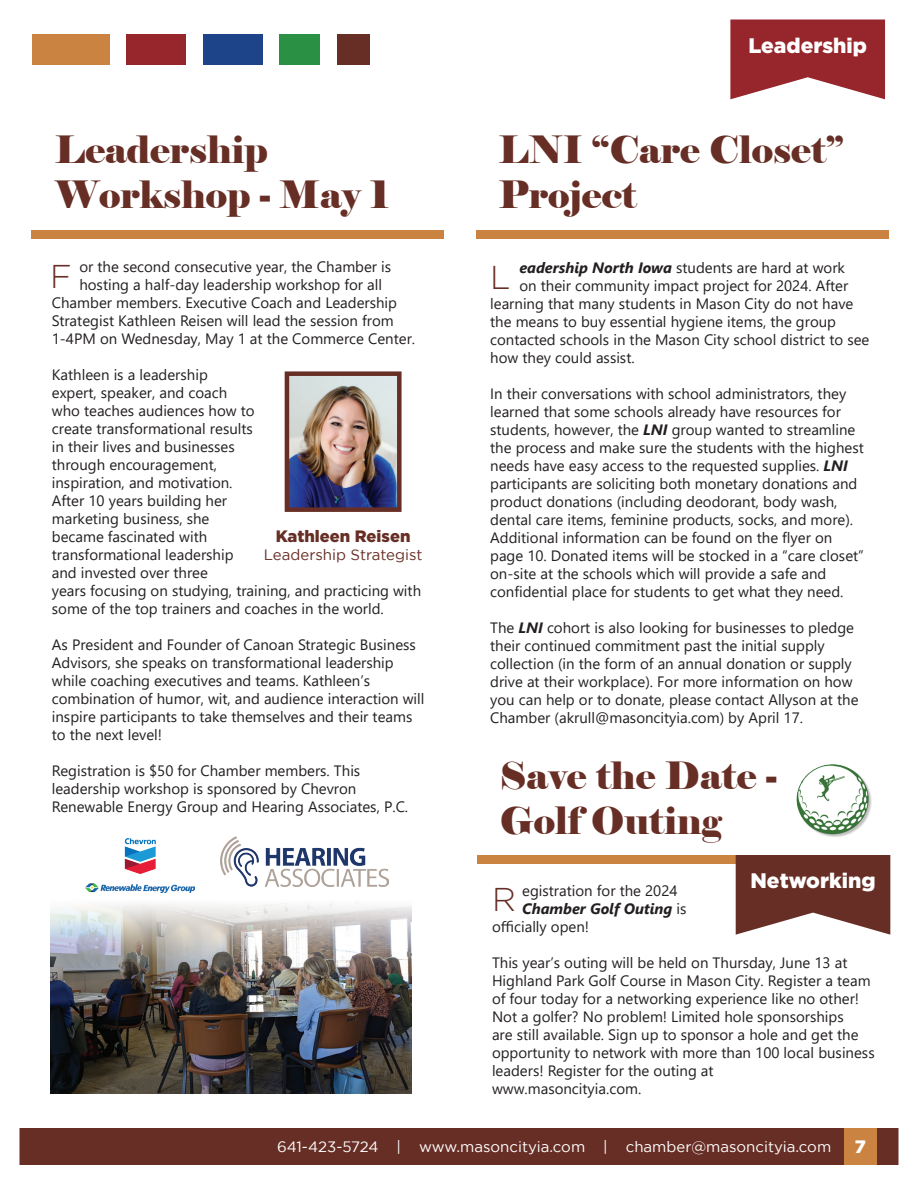
<style>
.page{position:relative;width:918px;height:1188px;background:#fff}
.page>*{position:absolute;margin:0;border:0;box-sizing:border-box;transform-origin:0 0}
.t1{font:37.5px/45px "Elephant";color:#672e25}
.t2{font:300 33px "Gotham";color:#672e25}
.t3{font:900 21px "Gotham";color:#fff}
.t4{font:900 18px "Gotham";color:#fff}
.t5{font:900 16.5px "Gotham";color:#672e25}
.t6{font:15px/18px "Segoe UI";color:#231f20}
.t7{font:15px "Gotham";color:#fff}
.t8{font:15px "Gotham";color:#672e25}
.t9{font:italic 700 15px "Segoe UI";color:#231f20}
.s1{font-weight:700;font-style:italic}
.s2{font-weight:400;font-style:normal}
</style>
<div class="page">
<svg style="left:730px;top:21px;width:155px;height:78px;background:#a44448"></svg>
<div style="left:32px;top:34px;width:77px;height:30px;background:#cb8341"></div>
<div style="left:203px;top:34px;width:59px;height:30px;background:#1d4389"></div>
<div style="left:126px;top:34px;width:60px;height:30px;background:#96262b"></div>
<div style="left:279px;top:34px;width:41px;height:30px;background:#2a9043"></div>
<div style="left:337px;top:34px;width:32px;height:30px;background:#672e25"></div>
<div style="left:0;top:1128px;width:918px;height:36px;background:#672e25"></div>
<div style="left:844px;top:1128px;width:33px;height:36px;background:#cb8341"></div>
<div style="left:31px;top:230px;width:413px;height:8px;background:#cb8341"></div>
<div style="left:476px;top:230px;width:413px;height:8px;background:#cb8341"></div>
<img style="left:50px;top:1066px;width:361px;height:28px">
<img style="left:50px;top:836px;width:362px;height:230px">
<div style="left:477px;top:855px;width:413px;height:9px;background:#cb8341"></div>
<img style="left:290px;top:376px;width:107px;height:131px">
<div style="left:285px;top:371px;width:117px;height:141px;border:4px solid #672e25"></div>
<img style="left:86px;top:838px;width:109px;height:55px">
<img style="left:220px;top:837px;width:169px;height:50px">
<svg style="left:736px;top:855px;width:154px;height:80px;background:#7c4b44"></svg>
<img style="left:796px;top:764px;width:76px;height:73px">
<h1 class="t1" style="left:55px;top:128px;width:337px">Leadership<br>Workshop - May 1</h1>
<p class="t6" style="left:79px;top:257px;width:313px">or the second consecutive year, the Chamber is</p>
<p class="t6" style="left:79px;top:275px;width:304px">hosting a half-day leadership workshop for all</p>
<p class="t6" style="left:52px;top:293px;width:347px">Chamber members. Executive Coach and Leadership</p>
<p class="t6" style="left:52px;top:311px;width:343px">Strategist Kathleen Reisen will lead the session from</p>
<p class="t6" style="left:52px;top:329px;width:365px">1-4PM on Wednesday, May 1 at the Commerce Center.</p>
<p class="t6" style="left:52px;top:365px;width:371px">Kathleen is a leadership<br>expert, speaker, and coach<br>who teaches audiences how to<br>create transformational results<br>in their lives and businesses<br>through encouragement,<br>inspiration, and motivation.<br>After 10 years building her<br>marketing business, she<br>became fascinated with<br>transformational leadership<br>and invested over three<br>years focusing on studying, training, and practicing with some of the top trainers and coaches in the world.</p>
<p class="t6" style="left:52px;top:635px;width:374px">As President and Founder of Canoan Strategic Business Advisors, she speaks on transformational leadership while coaching executives and teams. Kathleen’s combination of humor, wit, and audience interaction will inspire participants to take themselves and their teams to the next level!</p>
<p class="t6" style="left:52px;top:761px;width:358px">Registration is $50 for Chamber members. This leadership workshop is sponsored by Chevron<br>Renewable Energy Group and Hearing Associates, P.C.</p>
<h2 class="t2" style="left:50px;top:258px;width:23px">F</h2>
<p class="t5" style="left:276px;top:526px;width:136px">Kathleen Reisen</p>
<p class="t8" style="left:264px;top:546px;width:160px">Leadership Strategist</p>
<h3 class="t3" style="left:748px;top:33px;width:120px">Leadership</h3>
<h1 class="t1" style="left:498px;top:128px;width:347px">LNI “Care Closet”<br>Project</h1>
<p class="t6" style="left:519px;top:258px;width:327px"><span class="s1">eadership North Iowa</span> students are hard at work</p>
<p class="t6" style="left:519px;top:276px;width:330px">on their community impact project for 2024. After</p>
<p class="t6" style="left:490px;top:294px;width:365px">learning that many students in Mason City do not have</p>
<p class="t6" style="left:490px;top:312px;width:347px">the means to buy essential hygiene items, the group</p>
<p class="t6" style="left:490px;top:330px;width:381px">contacted schools in the Mason City school district to see</p>
<p class="t6" style="left:490px;top:348px;width:146px">how they could assist.</p>
<p class="t6" style="left:490px;top:384px;width:375px">In their conversations with school administrators, they learned that some schools already have resources for students, however, the <span class="s1">LNI</span> group wanted to streamline the process and make sure the students with the highest needs have easy access to the requested supplies. <span class="s1">LNI </span>participants are soliciting both monetary donations and product donations (including deodorant, body wash, dental care items, feminine products, socks, and more).<br>Additional information can be found on the flyer on page 10. Donated items will be stocked in a “care closet” on-site at the schools which will provide a safe and confidential place for students to get what they need.</p>
<p class="t6" style="left:490px;top:618px;width:370px">The <span class="s1">LNI</span> cohort is also looking for businesses to pledge their continued commitment past the initial supply collection (in the form of an annual donation or supply drive at their workplace). For more information on how you can help or to donate, please contact Allyson at the Chamber (akrull@masoncityia.com) by April 17.</p>
<h2 class="t2" style="left:490px;top:260px;width:22px">L</h2>
<h1 class="t1" style="left:500px;top:753px;width:278px">Save the Date -<br>Golf Outing</h1>
<h3 class="t3" style="left:751px;top:869px;width:127px">Networking</h3>
<p class="t6" style="left:522px;top:881px;width:157px">egistration for the 2024</p>
<p class="t9" style="left:522px;top:895px;width:166px">Chamber Golf Outing <span class="s2">is</span></p>
<p class="t6" style="left:492px;top:917px;width:99px">officially open!</p>
<p class="t6" style="left:492px;top:953px;width:384px">This year’s outing will be held on Thursday, June 13 at Highland Park Golf Course in Mason City. Register a team of four today for a networking experience like no other!<br>Not a golfer? No problem! Limited hole sponsorships<br>are still available. Sign up to sponsor a hole and get the opportunity to network with more than 100 local business leaders! Register for the outing at<br>www.masoncityia.com.</p>
<h2 class="t2" style="left:492px;top:881px;width:25px">R</h2>
<p class="t7" style="left:277px;top:1138px;width:556px">641-423-5724 | www.masoncityia.com | chamber@masoncityia.com</p>
<p class="t4" style="left:855px;top:1134px;width:37px">7 7</p>
</div>
